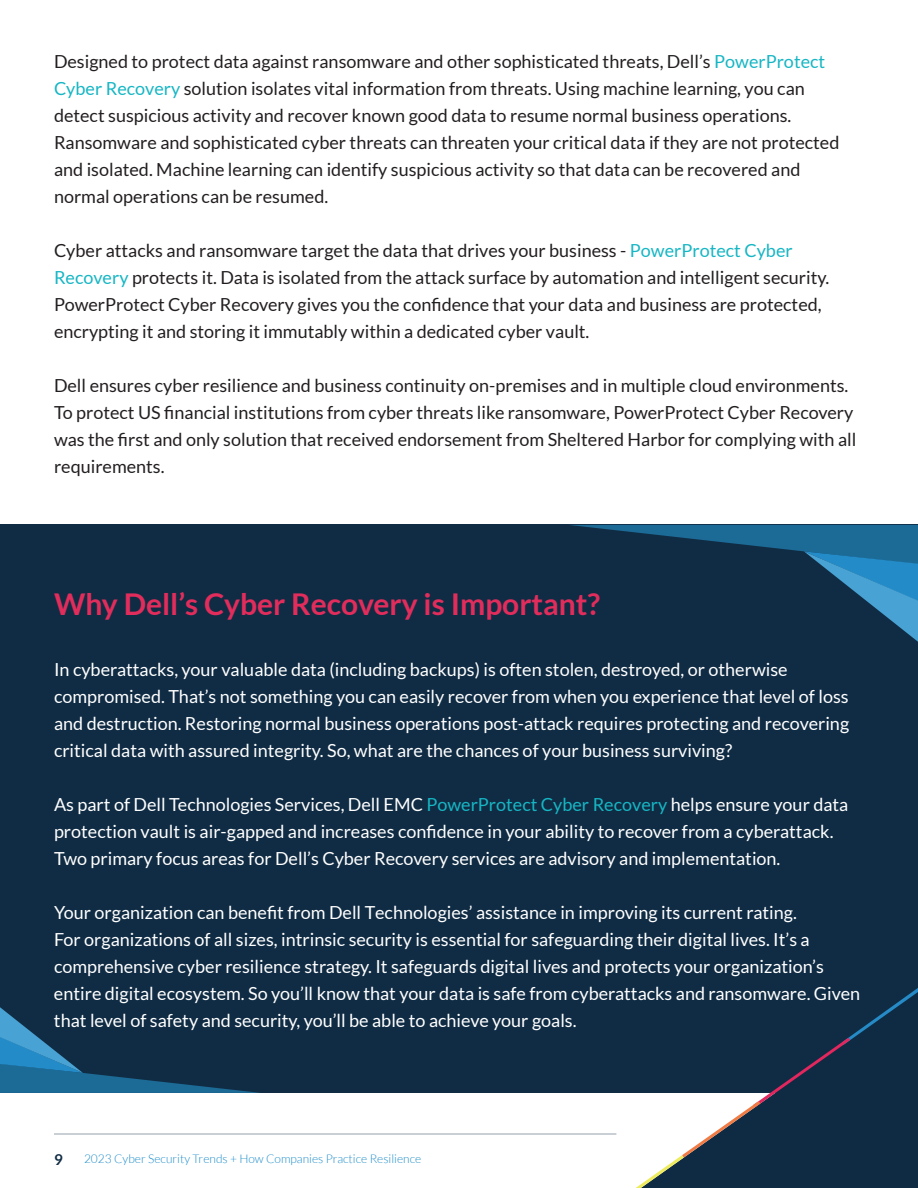
<style>
.page{position:relative;width:918px;height:1188px;background:#fff}
.page>*{position:absolute;margin:0;border:0;box-sizing:border-box;transform-origin:0 0}
.Text{font:700 30px "Lato";color:#e22d5c}
.Text-2{font:18px/27px "Lato";color:#231f20}
.Text-3{font:18px/27px "Lato";color:#fff}
.t1{font:700 15px "Lato";color:#102c44}
.t2{font:300 12px "Lato";color:#1f8dca}
.s1{color:#16b6c4}
</style>
<div class="page">
<div style="left:0;top:525px;width:918px;height:568px;background:#102c44"></div>
<svg style="left:571px;top:525px;width:347px;height:117px"></svg>
<svg style="left:0;top:1007px;width:260px;height:86px"></svg>
<svg style="left:616px;top:988px;width:302px;height:200px"></svg>
<hr style="left:54px;top:1133px;width:562px;height:2px;background:#102c44">
<p class="Text-2" style="left:54px;top:48px;width:787px">Designed to protect data against ransomware and other sophisticated threats, Dell’s <span class="s1">PowerProtect Cyber Recovery</span> solution isolates vital information from threats. Using machine learning, you can detect suspicious activity and recover known good data to resume normal business operations.<br>Ransomware and sophisticated cyber threats can threaten your critical data if they are not protected and isolated. Machine learning can identify suspicious activity so that data can be recovered and normal operations can be resumed.</p>
<p class="Text-2" style="left:54px;top:237px;width:777px">Cyber attacks and ransomware target the data that drives your business - <span class="s1">PowerProtect Cyber Recovery</span> protects it. Data is isolated from the attack surface by automation and intelligent security.<br>PowerProtect Cyber Recovery gives you the confidence that your data and business are protected, encrypting it and storing it immutably within a dedicated cyber vault.</p>
<p class="Text-2" style="left:54px;top:372px;width:804px">Dell ensures cyber resilience and business continuity on-premises and in multiple cloud environments.<br>To protect US financial institutions from cyber threats like ransomware, PowerProtect Cyber Recovery was the first and only solution that received endorsement from Sheltered Harbor for complying with all requirements.</p>
<p class="Text" style="left:54px;top:587px;width:548px">Why Dell’s Cyber Recovery is Important?</p>
<p class="Text-3" style="left:54px;top:656px;width:797px">In cyberattacks, your valuable data (including backups) is often stolen, destroyed, or otherwise compromised. That’s not something you can easily recover from when you experience that level of loss and destruction. Restoring normal business operations post-attack requires protecting and recovering critical data with assured integrity. So, what are the chances of your business surviving?</p>
<p class="Text-3" style="left:54px;top:791px;width:796px">As part of Dell Technologies Services, Dell EMC <span class="s1">PowerProtect Cyber Recovery</span> helps ensure your data protection vault is air-gapped and increases confidence in your ability to recover from a cyberattack.<br>Two primary focus areas for Dell’s Cyber Recovery services are advisory and implementation.</p>
<p class="Text-3" style="left:54px;top:899px;width:808px">Your organization can benefit from Dell Technologies’ assistance in improving its current rating.<br>For organizations of all sizes, intrinsic security is essential for safeguarding their digital lives. It’s a comprehensive cyber resilience strategy. It safeguards digital lives and protects your organization’s entire digital ecosystem. So you’ll know that your data is safe from cyberattacks and ransomware. Given that level of safety and security, you’ll be able to achieve your goals.</p>
<p class="t1" style="left:54px;top:1151px;width:10px">9</p>
<p class="t2" style="left:84px;top:1153px;width:339px">2023 Cyber Security Trends + How Companies Practice Resilience</p>
</div>
